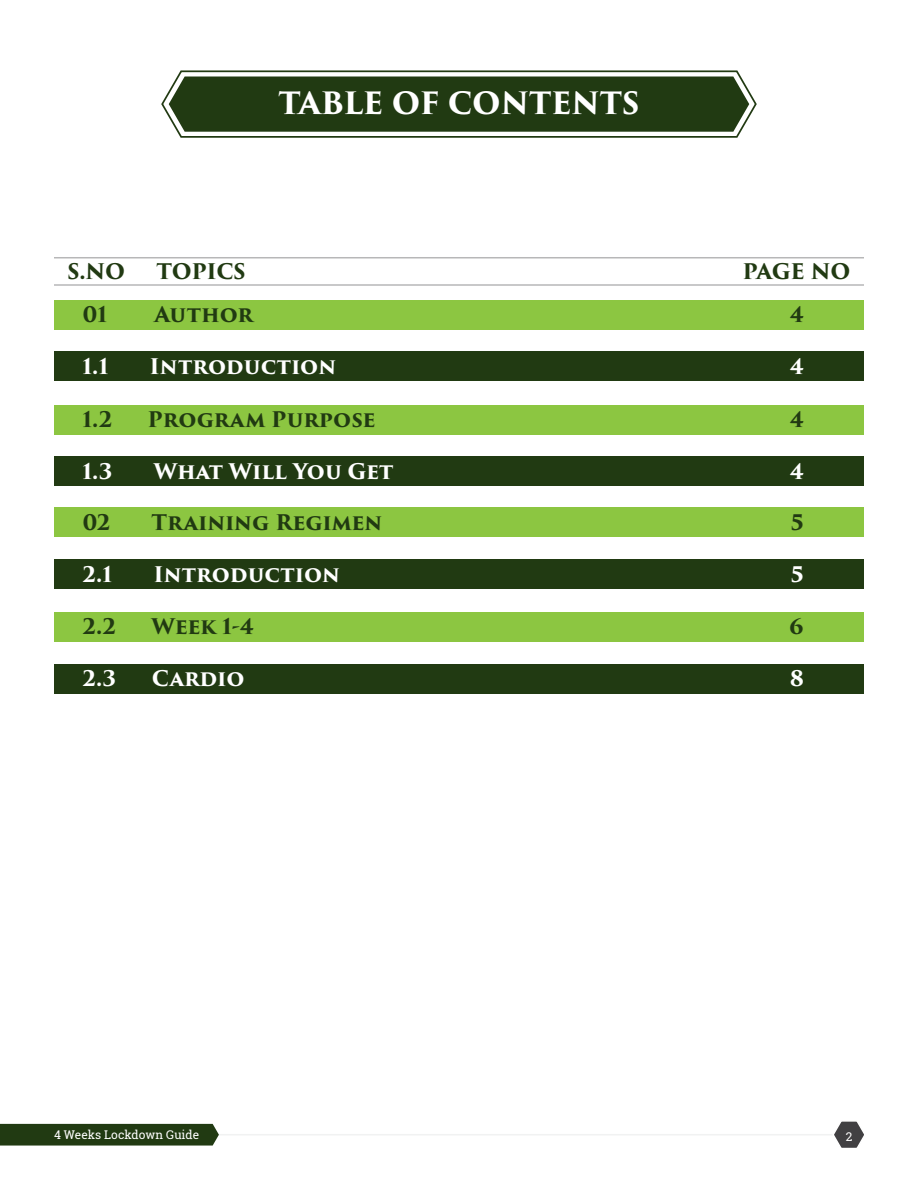
<style>
.page{position:relative;width:918px;height:1188px;background:#fff}
.page>*{position:absolute;margin:0;border:0;box-sizing:border-box;transform-origin:0 0}
.t1{font:700 30px "Trajan Pro 3";letter-spacing:-.005em;color:#fff}
.t2{font:700 21px "Trajan Pro 3";letter-spacing:-.01em;color:#213a12}
.t3{font:700 21px "Trajan Pro 3";color:#fff}
.t4{font:12px "Roboto Slab";color:#fff}
</style>
<div class="page">
<svg style="left:161px;top:70px;width:596px;height:68px;background:#485c3b"></svg>
<div style="left:54px;top:405px;width:810px;height:29px;background:#8cc641"></div>
<div style="left:54px;top:457px;width:810px;height:29px;background:#213a12"></div>
<div style="left:54px;top:508px;width:810px;height:29px;background:#8cc641"></div>
<div style="left:54px;top:560px;width:810px;height:29px;background:#213a12"></div>
<div style="left:54px;top:612px;width:810px;height:29px;background:#8cc641"></div>
<div style="left:54px;top:664px;width:810px;height:29px;background:#213a12"></div>
<div style="left:54px;top:352px;width:810px;height:29px;background:#213a12"></div>
<div style="left:54px;top:300px;width:810px;height:29px;background:#8cc641"></div>
<hr style="left:54px;top:284px;width:810px;height:2px;background:#b7b7b8">
<hr style="left:54px;top:257px;width:810px;height:1px;background:#b7b7b8">
<hr style="left:212px;top:1134px;width:630px;height:1px;background:#f1f2f2">
<svg style="left:833px;top:1121px;width:31px;height:27px"></svg>
<div style="left:0;top:1124px;width:219px;height:22px;background:#213a12"></div>
<h1 class="t1" style="left:278px;top:80px;width:363px">TABLE OF CONTENTS</h1>
<p class="t2" style="left:68px;top:256px;width:59px">S.NO</p>
<p class="t2" style="left:157px;top:256px;width:91px">TOPICS</p>
<p class="t2" style="left:743px;top:256px;width:109px">PAGE NO</p>
<p class="t2" style="left:82px;top:299px;width:26px">01</p>
<p class="t2" style="left:154px;top:299px;width:100px">Author</p>
<p class="t2" style="left:789px;top:299px;width:16px">4</p>
<p class="t3" style="left:82px;top:351px;width:27px">1.1</p>
<p class="t3" style="left:150px;top:351px;width:188px">Introduction</p>
<p class="t3" style="left:789px;top:351px;width:16px">4</p>
<p class="t2" style="left:82px;top:404px;width:31px">1.2</p>
<p class="t2" style="left:148px;top:404px;width:230px">Program Purpose</p>
<p class="t2" style="left:789px;top:404px;width:16px">4</p>
<p class="t3" style="left:82px;top:456px;width:32px">1.3</p>
<p class="t3" style="left:154px;top:456px;width:241px">What Will You Get</p>
<p class="t3" style="left:789px;top:456px;width:16px">4</p>
<p class="t2" style="left:82px;top:507px;width:29px">02</p>
<p class="t2" style="left:152px;top:507px;width:232px">Training Regimen</p>
<p class="t2" style="left:791px;top:507px;width:15px">5</p>
<p class="t3" style="left:82px;top:559px;width:31px">2.1</p>
<p class="t3" style="left:153px;top:559px;width:188px">Introduction</p>
<p class="t3" style="left:791px;top:559px;width:15px">5</p>
<p class="t2" style="left:82px;top:611px;width:35px">2.2</p>
<p class="t2" style="left:151px;top:611px;width:104px">Week 1-4</p>
<p class="t2" style="left:789px;top:611px;width:16px">6</p>
<p class="t3" style="left:82px;top:663px;width:35px">2.3</p>
<p class="t3" style="left:152px;top:663px;width:94px">Cardio</p>
<p class="t3" style="left:790px;top:663px;width:16px">8</p>
<p class="t4" style="left:54px;top:1127px;width:147px">4 Weeks Lockdown Guide</p>
<p class="t4" style="left:846px;top:1128px;width:8px">2</p>
</div>
